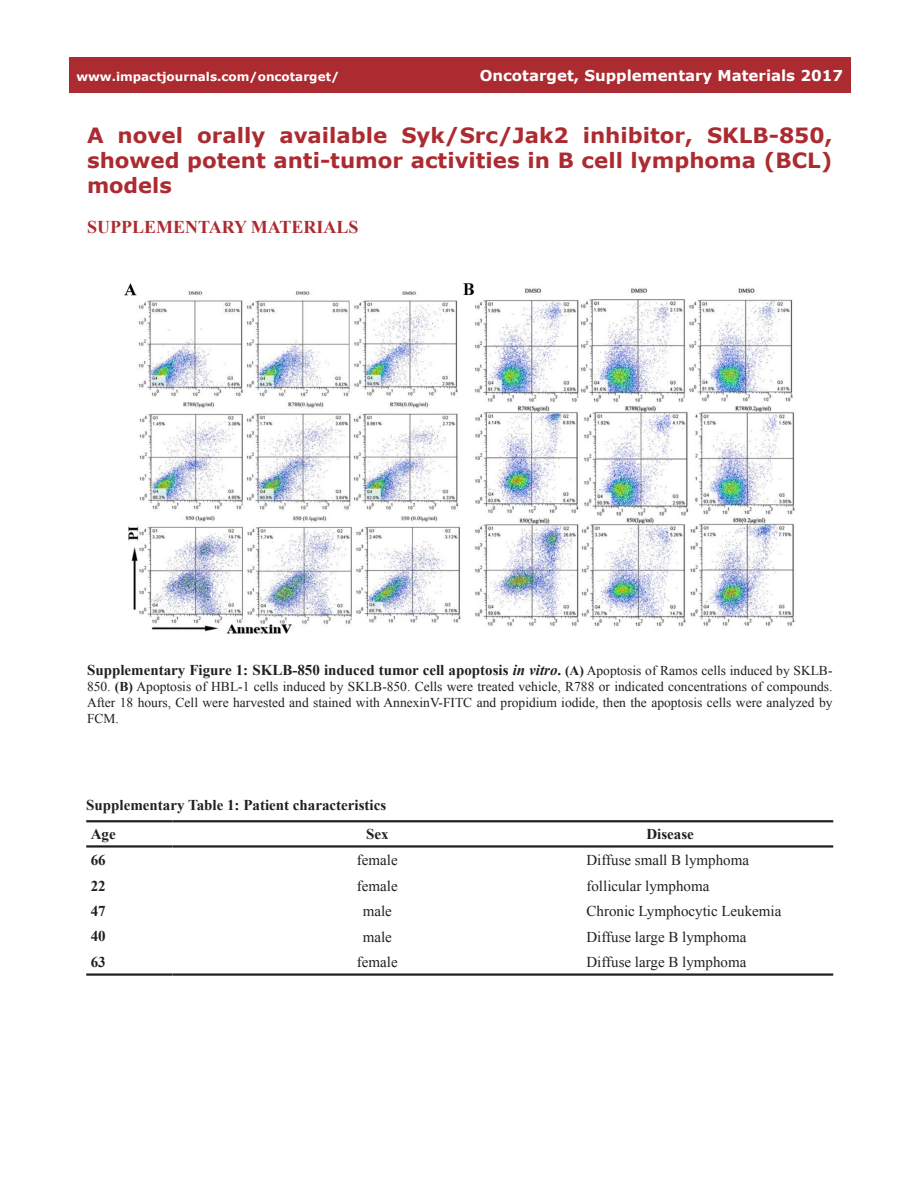
<style>
.page{position:relative;width:918px;height:1188px;background:#fff}
.page>*{position:absolute;margin:0;border:0;box-sizing:border-box;transform-origin:0 0}
.t1{font:700 21px/25.2px "Verdana";color:#ac2b31;text-align:justify}
.Heading{font:700 18px "Times New Roman";color:#ac2b31}
.TableText1{font:15px "Times New Roman";color:#231f20}
.figuretext{font:700 15px "Times New Roman";color:#231f20}
.Table_head{font:700 15px "Times New Roman";color:#231f20}
.t2{font:700 15px "Verdana";color:#fff}
.TableText1_Center{font:15px "Times New Roman";color:#231f20}
.Table_head_centre{font:700 15px "Times New Roman";color:#231f20}
.figuretext-2{font:13.5px/16.2px "Times New Roman";color:#231f20;text-align:justify}
.t3{font:700 12px "Verdana";color:#fff}
.s1{font-style:italic}
.s2{font-size:13.5px}
.s3{font-weight:400;font-size:13.5px}
.s4{font-weight:700}
</style>
<div class="page">
<div style="left:69px;top:57px;width:781px;height:36px;background:#ac2b31"></div>
<img style="left:124px;top:283px;width:671px;height:351px">
<svg style="left:86px;top:822px;width:747px;height:1px"></svg>
<hr style="left:86px;top:820px;width:86px;height:2px;background:#231f20">
<hr style="left:172px;top:820px;width:410px;height:2px;background:#231f20">
<hr style="left:582px;top:820px;width:251px;height:2px;background:#231f20">
<hr style="left:86px;top:845px;width:86px;height:3px;background:#231f20">
<hr style="left:172px;top:845px;width:410px;height:3px;background:#231f20">
<hr style="left:582px;top:845px;width:251px;height:3px;background:#231f20">
<hr style="left:86px;top:973px;width:86px;height:3px;background:#231f20">
<hr style="left:172px;top:973px;width:410px;height:3px;background:#231f20">
<hr style="left:582px;top:973px;width:251px;height:3px;background:#231f20">
<p class="t3" style="left:76px;top:68px;width:264px">www.impactjournals.com/oncotarget/</p>
<p class="t2" style="left:480px;top:65px;width:365px">Oncotarget, Supplementary Materials 2017</p>
<p class="t1" style="left:87px;top:122px;width:747px">A novel orally available Syk/Src/Jak2 inhibitor, SKLB-850, showed potent anti-tumor activities in B cell lymphoma (BCL) models</p>
<p class="Heading" style="left:87px;top:214px;width:273px">SUPPLEMENTARY MATERIALS</p>
<p class="figuretext" style="left:87px;top:659px;width:747px">Supplementary Figure 1: SKLB-850 induced tumor cell apoptosis <span class="s1">in vitro</span>. <span class="s2">(A)</span> <span class="s3">Apoptosis of Ramos cells induced by SKLB-</span></p>
<p class="figuretext-2" style="left:87px;top:678px;width:747px">850. <span class="s4">(B)</span> Apoptosis of HBL-1 cells induced by SKLB-850. Cells were treated vehicle, R788 or indicated concentrations of compounds.<br>After 18 hours, Cell were harvested and stained with AnnexinV-FITC and propidium iodide, then the apoptosis cells were analyzed by FCM.</p>
<p class="Table_head" style="left:86px;top:794px;width:301px">Supplementary Table 1: Patient characteristics</p>
<p class="Table_head" style="left:91px;top:824px;width:26px">Age</p>
<p class="Table_head_centre" style="left:366px;top:824px;width:24px">Sex</p>
<p class="Table_head_centre" style="left:646px;top:824px;width:49px">Disease</p>
<p class="Table_head" style="left:91px;top:850px;width:16px">66</p>
<p class="TableText1" style="left:357px;top:850px;width:42px">female</p>
<p class="TableText1" style="left:586px;top:850px;width:164px">Diffuse small B lymphoma</p>
<p class="Table_head" style="left:91px;top:875px;width:16px">22</p>
<p class="TableText1" style="left:357px;top:876px;width:42px">female</p>
<p class="TableText1" style="left:586px;top:876px;width:124px">follicular lymphoma</p>
<p class="Table_head" style="left:91px;top:901px;width:16px">47</p>
<p class="TableText1" style="left:363px;top:901px;width:31px">male</p>
<p class="TableText1" style="left:586px;top:901px;width:196px">Chronic Lymphocytic Leukemia</p>
<p class="Table_head" style="left:91px;top:926px;width:16px">40</p>
<p class="TableText1" style="left:363px;top:927px;width:31px">male</p>
<p class="TableText1" style="left:586px;top:927px;width:161px">Diffuse large B lymphoma</p>
<p class="Table_head" style="left:91px;top:951px;width:16px">63</p>
<p class="TableText1_Center" style="left:357px;top:952px;width:42px">female</p>
<p class="TableText1_Center" style="left:586px;top:952px;width:161px">Diffuse large B lymphoma</p>
</div>
